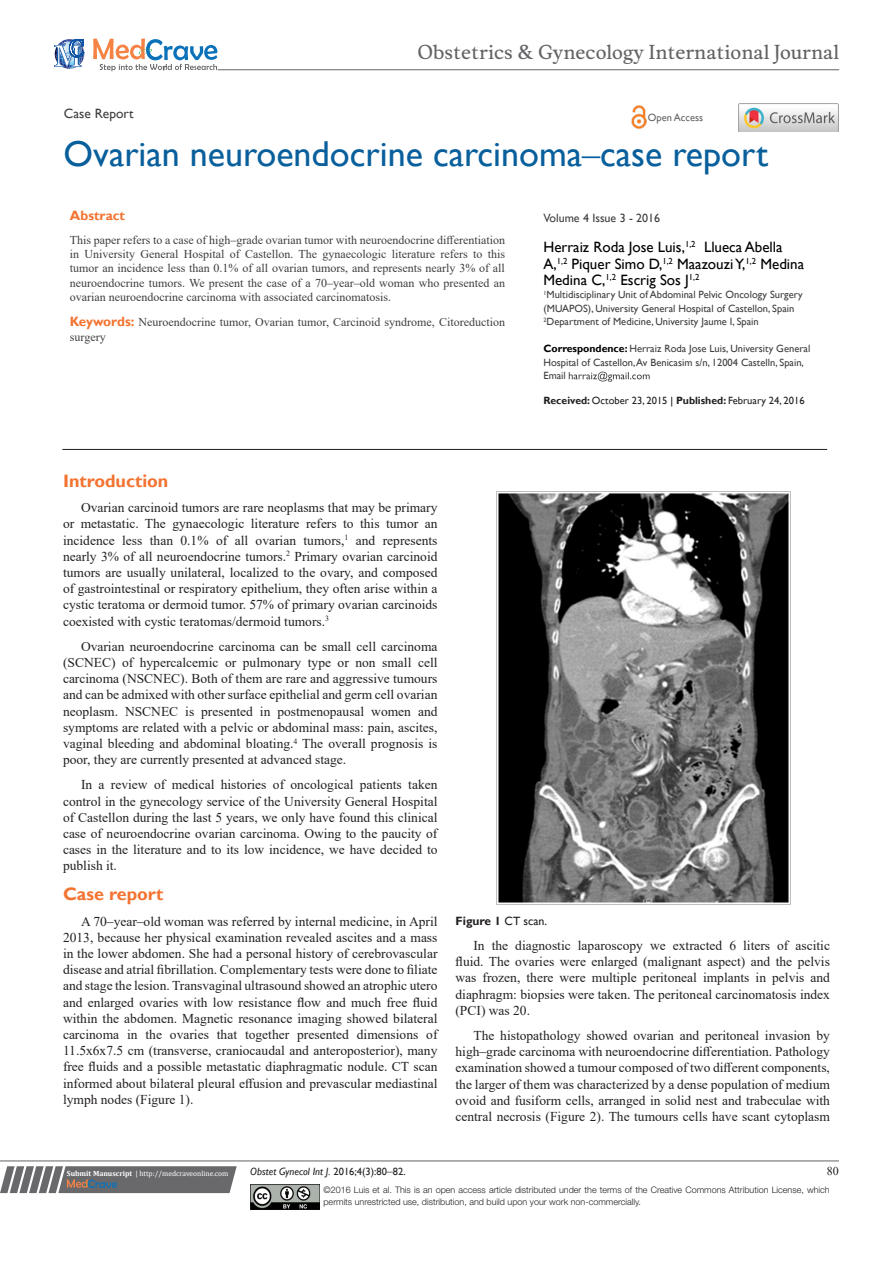
<style>
.page{position:relative;width:893px;height:1263px;background:#fff}
.page>*{position:absolute;margin:0;border:0;box-sizing:border-box;transform-origin:0 0}
.t1{font:36px "Gill Sans";color:#085f9c}
.t2{font:18.6px "Musee";color:#636366}
.List_Paragraph{font:700 18px "Gill Sans";color:#f37331}
.t3{font:15px/16.2px "Gill Sans";color:#000}
.t4{font:13.5px/16.2px "Times New Roman";color:#231f20;text-align:justify}
.t5{font:13.5px "Gill Sans";color:#3e3e3f}
.t6{font:700 13.5px "Gill Sans";color:#f37331}
.t7{font:12px/14.4px "Times New Roman";color:#3e3e3f;text-align:justify}
.t8{font:12px "Gill Sans";color:#3e3e3f}
.t9{font:700 12px "Gill Sans";color:#231f20}
.t10{font:12px "Times New Roman";color:#231f20}
.t11{font:10.5px/13.5px "Gill Sans";color:#3e3e3f}
.t12{font:10.5px "Gill Sans";color:#231f20}
.t13{font:italic 10.5px "Gill Sans";color:#231f20}
.t14{font:10.5px "Gill Sans";color:#636366}
.t15{font:300 9px/12px "Helvetica Neue LT Std";color:#231f20}
.t16{font:7.5px "Cambria";color:#fff}
.s1{font-family:"Times New Roman"}
.s2{font-weight:700;color:#000}
.s3{font-weight:700}
.s4{color:#000}
.s5{font-family:"Gill Sans";font-weight:700;font-size:13.5px;color:#f37331}
.s6{font-weight:400}
.s7{font-style:normal}
.s8{font-family:"Times New Roman";font-style:normal;font-size:12px}
</style>
<div class="page">
<svg style="left:0;top:1166px;width:237px;height:27px;background:#78787a"></svg>
<hr style="left:0;top:1161px;width:839px;height:1px;background:#626465">
<hr style="left:62px;top:449px;width:765px;height:1px;background:#231f20">
<img style="left:250px;top:1185px;width:69px;height:24px">
<svg style="left:569px;top:372px;width:81px;height:10px"></svg>
<svg style="left:54px;top:39px;width:30px;height:30px"></svg>
<svg style="left:93px;top:38px;width:124px;height:33px"></svg>
<hr style="left:218px;top:70px;width:621px;height:1px;background:#626465">
<img style="left:631px;top:105px;width:16px;height:24px">
<img style="left:739px;top:104px;width:99px;height:28px">
<img style="left:496px;top:491px;width:294px;height:413px">
<p class="t2" style="left:417px;top:41px;width:423px">Obstetrics &amp; Gynecology International Journal</p>
<p class="t5" style="left:64px;top:105px;width:71px">Case Report</p>
<p class="t14" style="left:648px;top:112px;width:57px">Open Access</p>
<p class="t1" style="left:64px;top:133px;width:706px">Ovarian neuroendocrine carcinoma<span class="s1">‒</span>case report</p>
<p class="t8" style="left:543px;top:211px;width:118px">Volume 4 Issue 3 - 2016</p>
<p class="t3" style="left:543px;top:239px;width:262px">Herraiz Roda Jose Luis,<sup>1,2</sup> Llueca Abella<br>A,<sup>1,2</sup> Piquer Simo D,<sup>1,2</sup> Maazouzi Y,<sup>1,2</sup> Medina<br>Medina C,<sup>1,2</sup> Escrig Sos J<sup>1,2</sup></p>
<p class="t11" style="left:543px;top:288px;width:261px"><sup>1</sup>Multidisciplinary Unit of Abdominal Pelvic Oncology Surgery (MUAPOS), University General Hospital of Castellon, Spain</p>
<p class="t11" style="left:543px;top:315px;width:217px"><sup>2</sup>Department of Medicine, University Jaume I, Spain</p>
<p class="t11" style="left:543px;top:342px;width:268px"><span class="s2">Correspondence:</span> Herraiz Roda Jose Luis, University General<br>Hospital of Castellon, Av Benicasim s/n, 12004 Castelln, Spain,<br>Email</p>
<p class="t12" style="left:543px;top:395px;width:263px"><span class="s3">Received:</span> October 23, 2015 <span class="s4">|</span> <span class="s3">Published:</span> February 24, 2016</p>
<p class="t6" style="left:70px;top:207px;width:57px">Abstract</p>
<p class="t7" style="left:70px;top:232px;width:437px">This paper refers to a case of high‒grade ovarian tumor with neuroendocrine differentiation in University General Hospital of Castellon. The gynaecologic literature refers to this tumor an incidence less than 0.1% of all ovarian tumors, and represents nearly 3% of all neuroendocrine tumors. We present the case of a 70‒year‒old woman who presented an ovarian neuroendocrine carcinoma with associated carcinomatosis.</p>
<p class="t7" style="left:70px;top:315px;width:436px"><span class="s5">Keywords:</span> Neuroendocrine tumor, Ovarian tumor, Carcinoid syndrome, Citoreduction surgery</p>
<p class="List_Paragraph" style="left:63px;top:470px;width:107px">Introduction</p>
<p class="t4" style="left:63px;top:499px;width:376px;text-indent:18px">Ovarian carcinoid tumors are rare neoplasms that may be primary or metastatic. The gynaecologic literature refers to this tumor an incidence less than 0.1% of all ovarian tumors,<sup>1</sup> and represents nearly 3% of all neuroendocrine tumors.<sup>2</sup> Primary ovarian carcinoid tumors are usually unilateral, localized to the ovary, and composed of gastrointestinal or respiratory epithelium, they often arise within a cystic teratoma or dermoid tumor. 57% of primary ovarian carcinoids coexisted with cystic teratomas/dermoid tumors.<sup>3</sup></p>
<p class="t4" style="left:63px;top:638px;width:376px;text-indent:18px">Ovarian neuroendocrine carcinoma can be small cell carcinoma (SCNEC) of hypercalcemic or pulmonary type or non small cell carcinoma (NSCNEC). Both of them are rare and aggressive tumours and can be admixed with other surface epithelial and germ cell ovarian neoplasm. NSCNEC is presented in postmenopausal women and symptoms are related with a pelvic or abdominal mass: pain, ascites, vaginal bleeding and abdominal bloating.<sup>4</sup> The overall prognosis is poor, they are currently presented at advanced stage.</p>
<p class="t4" style="left:63px;top:776px;width:376px;text-indent:18px">In a review of medical histories of oncological patients taken control in the gynecology service of the University General Hospital of Castellon during the last 5 years, we only have found this clinical case of neuroendocrine ovarian carcinoma. Owing to the paucity of cases in the literature and to its low incidence, we have decided to publish it.</p>
<p class="List_Paragraph" style="left:63px;top:883px;width:102px">Case report</p>
<p class="t4" style="left:63px;top:913px;width:376px;text-indent:18px">A 70‒year‒old woman was referred by internal medicine, in April 2013, because her physical examination revealed ascites and a mass in the lower abdomen. She had a personal history of cerebrovascular disease and atrial fibrillation. Complementary tests were done to filiate and stage the lesion. Transvaginal ultrasound showed an atrophic utero and enlarged ovaries with low resistance flow and much free fluid within the abdomen. Magnetic resonance imaging showed bilateral carcinoma in the ovaries that together presented dimensions of 11.5x6x7.5 cm (transverse, craniocaudal and anteroposterior), many free fluids and a possible metastatic diaphragmatic nodule. CT scan informed about bilateral pleural effusion and prevascular mediastinal lymph nodes (Figure 1).</p>
<p class="t9" style="left:455px;top:913px;width:93px">Figure 1 <span class="s6">CT scan.</span></p>
<p class="t4" style="left:455px;top:937px;width:376px;text-indent:18px">In the diagnostic laparoscopy we extracted 6 liters of ascitic fluid. The ovaries were enlarged (malignant aspect) and the pelvis was frozen, there were multiple peritoneal implants in pelvis and diaphragm: biopsies were taken. The peritoneal carcinomatosis index (PCI) was 20.</p>
<p class="t4" style="left:455px;top:1027px;width:376px;text-indent:18px">The histopathology showed ovarian and peritoneal invasion by high‒grade carcinoma with neuroendocrine differentiation. Pathology examination showed a tumour composed of two different components, the larger of them was characterized by a dense population of medium ovoid and fusiform cells, arranged in solid nest and trabeculae with central necrosis (Figure 2). The tumours cells have scant cytoplasm</p>
<p class="t16" style="left:67px;top:1169px;width:163px"><span class="s3">Submit Manuscript</span> | http://medcraveonline.com</p>
<p class="t13" style="left:250px;top:1165px;width:157px">Obstet Gynecol Int J. <span class="s7">2016;4(3):80</span><span class="s8">‒</span><span class="s7">82.</span></p>
<p class="t10" style="left:827px;top:1162px;width:13px">80</p>
<p class="t15" style="left:323px;top:1183px;width:508px">©2016 Luis et al. This is an open access article distributed under the terms of the Creative Commons Attribution License, which permits unrestricted use, distribution, and build upon your work non-commercially.</p>
</div>
